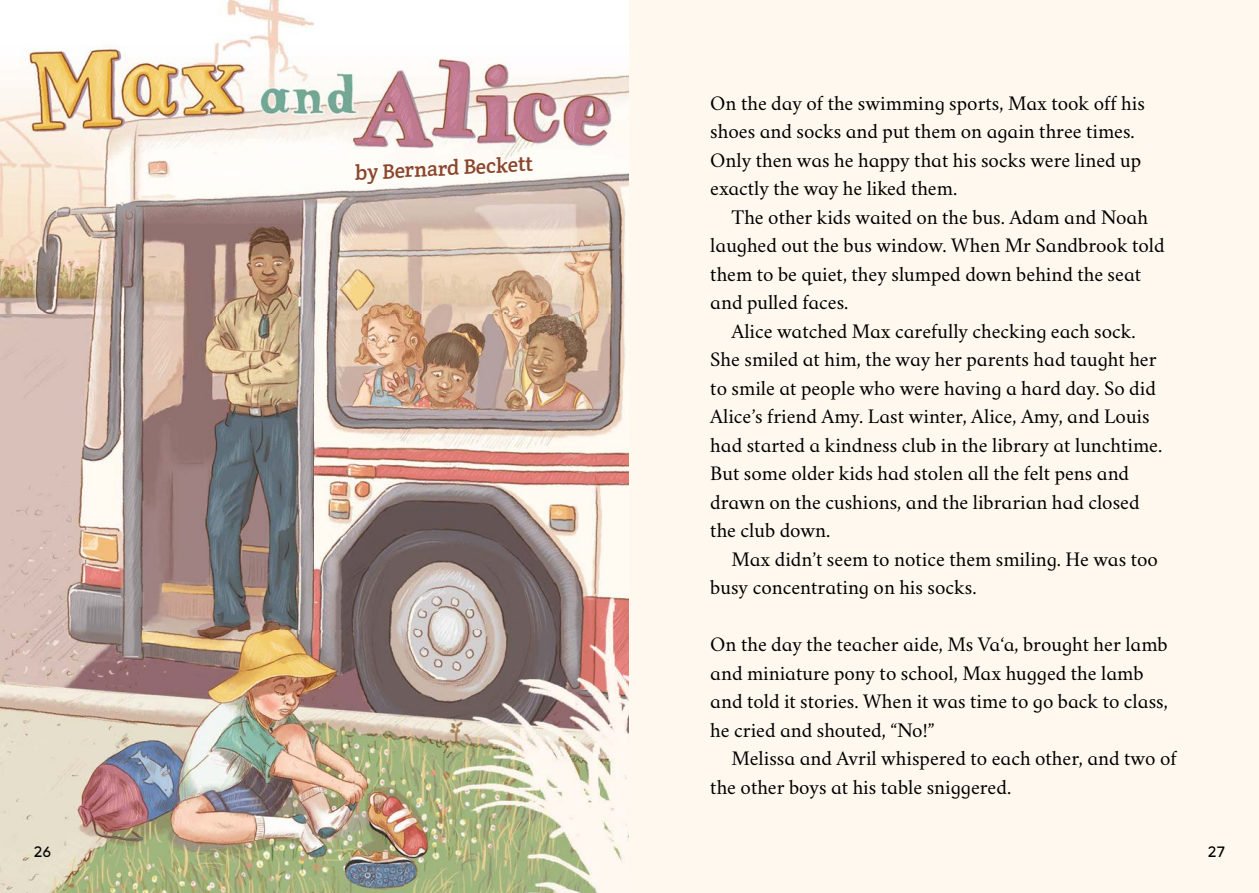
<style>
.page{position:relative;width:1259px;height:893px;background:#fff}
.page>*{position:absolute;margin:0;border:0;box-sizing:border-box;transform-origin:0 0}
.t1{font:21px/28.5px "Tamaiti";color:#000}
.t2{font:21px "Crete Round";color:#8a462d}
.t3{font:15px "Aronui";color:#000}
</style>
<div class="page">
<img style="left:0;top:0;width:629px;height:893px">
<div style="left:629px;top:0;width:630px;height:893px;background:#fff8ef"></div>
<p class="t3" style="left:34px;top:842px;width:19px">26</p>
<p class="t2" style="left:354px;top:159px;width:180px;rotate:-3deg">by Bernard Beckett</p>
<p class="t1" style="left:710px;top:86px;width:436px">On the day of the swimming sports, Max took off his shoes and socks and put them on again three times.<br>Only then was he happy that his socks were lined up exactly the way he liked them.</p>
<p class="t1" style="left:710px;top:200px;width:456px;text-indent:21px">The other kids waited on the bus. Adam and Noah laughed out the bus window. When Mr Sandbrook told them to be quiet, they slumped down behind the seat and pulled faces.</p>
<p class="t1" style="left:710px;top:314px;width:453px;text-indent:21px">Alice watched Max carefully checking each sock.<br>She smiled at him, the way her parents had taught her to smile at people who were having a hard day. So did Alice’s friend Amy. Last winter, Alice, Amy, and Louis had started a kindness club in the library at lunchtime.<br>But some older kids had stolen all the felt pens and drawn on the cushions, and the librarian had closed the club down.</p>
<p class="t1" style="left:710px;top:542px;width:449px;text-indent:21px">Max didn’t seem to notice them smiling. He was too busy concentrating on his socks.</p>
<p class="t1" style="left:710px;top:628px;width:459px">On the day the teacher aide, Ms Va‘a, brought her lamb and miniature pony to school, Max hugged the lamb and told it stories. When it was time to go back to class, he cried and shouted, “No!”</p>
<p class="t1" style="left:710px;top:742px;width:468px;text-indent:21px">Melissa and Avril whispered to each other, and two of the other boys at his table sniggered.</p>
<p class="t3" style="left:1208px;top:842px;width:18px">27</p>
</div>
